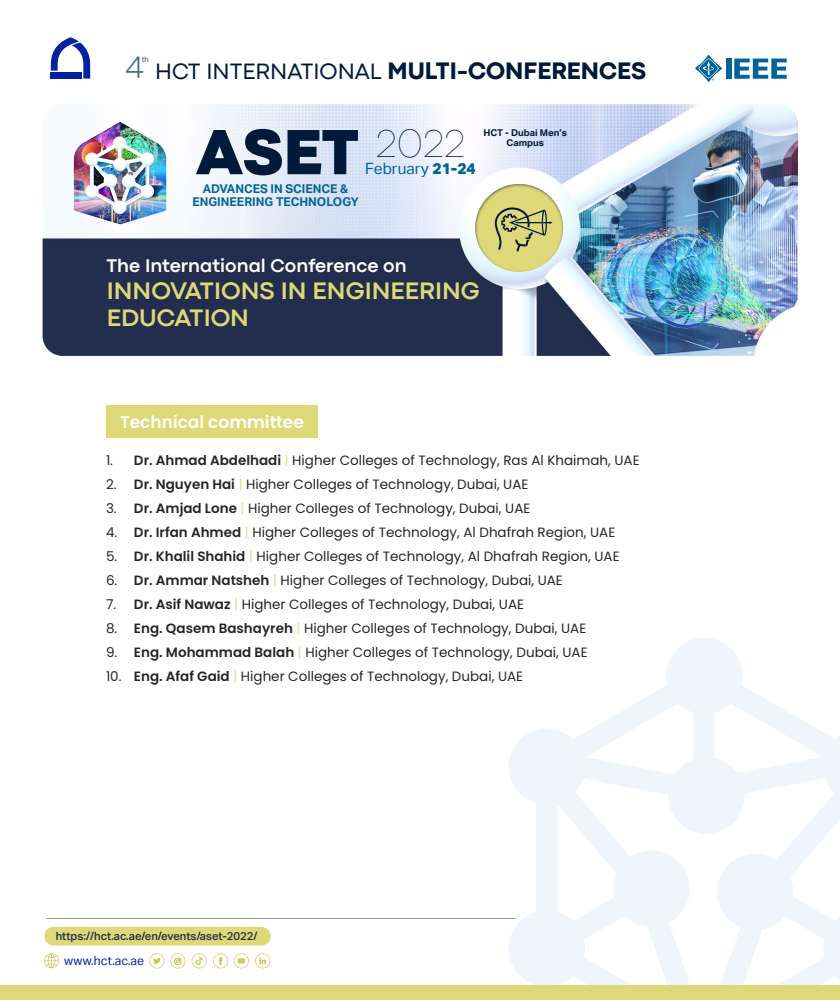
<style>
.page{position:relative;width:840px;height:1000px;background:#fff}
.page>*{position:absolute;margin:0;border:0;box-sizing:border-box;transform-origin:0 0}
.t1{font:100 41.7px "Codec Pro";color:#001b39}
.t2{font:300 31.8px "Codec Pro";color:#3e6e8d}
.t3{font:700 25.1px/27.6px "Codec Pro";color:#ded878}
.t4{font:800 24.6px "Codec Pro";color:#001b39}
.t5{font:700 19.3px "Codec Pro";color:#fff}
.t6{font:600 17px "Poppins";color:#fff}
.t7{font:15.6px "Aktiv Grotesk";color:#016394}
.t8{font:13.5px "Poppins";color:#262626}
.t9{font:12.2px "Aktiv Grotesk";color:#0022a1}
.t10{font:700 12.1px/12.6px "Aktiv Grotesk";color:#016394;text-align:center}
.t11{font:500 11.3px "Aktiv Grotesk";color:#212d4d}
.t12{font:700 9.4px/9.7px "Aktiv Grotesk";color:#001b39;text-align:center}
.t13{font:7.5px "Aktiv Grotesk";color:#2b4c65}
.s1{font-weight:400;font-size:23px}
.s2{font-weight:800}
.s3{font-weight:600}
.s4{color:#e3de8c}
</style>
<div class="page">
<svg style="left:509px;top:638px;width:331px;height:347px"></svg>
<svg style="left:695px;top:55px;width:27px;height:27px"></svg>
<div style="left:726px;top:59px;width:5px;height:20px;background:#00649b"></div>
<svg style="left:734px;top:59px;width:53px;height:20px"></svg>
<svg style="left:51px;top:37px;width:39px;height:42px"></svg>
<div style="left:106px;top:405px;width:212px;height:33px;background:#ded978"></div>
<div style="left:0;top:985px;width:840px;height:15px;background:#ded878"></div>
<svg style="left:44px;top:953px;width:15px;height:15px"></svg>
<div style="left:44px;top:927px;width:227px;height:19px;background:#ded878;border-radius:9px"></div>
<svg style="left:170px;top:953px;width:16px;height:15px"></svg>
<svg style="left:255px;top:953px;width:15px;height:15px"></svg>
<svg style="left:234px;top:953px;width:15px;height:15px"></svg>
<svg style="left:149px;top:953px;width:15px;height:15px"></svg>
<svg style="left:213px;top:953px;width:15px;height:15px"></svg>
<svg style="left:192px;top:953px;width:15px;height:15px"></svg>
<hr style="left:46px;top:918px;width:470px;height:1px;background:#808080">
<img style="left:43px;top:104px;width:755px;height:252px">
<svg style="left:196px;top:129px;width:86px;height:46px"></svg>
<svg style="left:288px;top:130px;width:70px;height:44px;background:#52667f"></svg>
<img style="left:74px;top:122px;width:92px;height:15px">
<img style="left:74px;top:137px;width:93px;height:88px">
<img style="left:475px;top:184px;width:88px;height:88px;border-radius:44px">
<svg style="left:495px;top:207px;width:57px;height:45px;background:#b3b16c"></svg>
<h2 class="t2" style="left:126px;top:49px;width:20px">4</h2>
<p class="t13" style="left:142px;top:55px;width:8px">th</p>
<h3 class="t4" style="left:155px;top:56px;width:493px"><span class="s1">HCT INTERNATIONAL</span> MULTI-CONFERENCES</h3>
<h1 class="t1" style="left:376px;top:119px;width:91px">2022</h1>
<p class="t7" style="left:365px;top:160px;width:112px">February <span class="s2">21-24</span></p>
<p class="t10" style="left:192px;top:183px;width:168px">ADVANCES IN SCIENCE &amp;<br>ENGINEERING TECHNOLOGY</p>
<p class="t12" style="left:484px;top:128px;width:85px">HCT - Dubai Men’s<br>Campus</p>
<h3 class="t5" style="left:107px;top:254px;width:302px">The International Conference on</h3>
<h3 class="t3" style="left:107px;top:276px;width:374px">INNOVATIONS IN ENGINEERING<br>EDUCATION</h3>
<p class="t6" style="left:120px;top:413px;width:185px">Technical committee</p>
<p class="t8" style="left:106px;top:453px;width:535px">1. <span class="s3">Dr. Ahmad Abdelhadi</span> <span class="s4">|</span> Higher Colleges of Technology, Ras Al Khaimah, UAE</p>
<p class="t8" style="left:106px;top:477px;width:424px">2. <span class="s3">Dr. Nguyen Hai</span> <span class="s4">|</span> Higher Colleges of Technology, Dubai, UAE</p>
<p class="t8" style="left:106px;top:501px;width:426px">3. <span class="s3">Dr. Amjad Lone</span> <span class="s4">|</span> Higher Colleges of Technology, Dubai, UAE</p>
<p class="t8" style="left:106px;top:525px;width:511px">4. <span class="s3">Dr. Irfan Ahmed</span> <span class="s4">|</span> Higher Colleges of Technology, Al Dhafrah Region, UAE</p>
<p class="t8" style="left:106px;top:549px;width:515px">5. <span class="s3">Dr. Khalil Shahid</span> <span class="s4">|</span> Higher Colleges of Technology, Al Dhafrah Region, UAE</p>
<p class="t8" style="left:106px;top:573px;width:458px">6. <span class="s3">Dr. Ammar Natsheh</span> <span class="s4">|</span> Higher Colleges of Technology, Dubai, UAE</p>
<p class="t8" style="left:106px;top:597px;width:420px">7. <span class="s3">Dr. Asif Nawaz</span> <span class="s4">|</span> Higher Colleges of Technology, Dubai, UAE</p>
<p class="t8" style="left:106px;top:621px;width:482px">8. <span class="s3">Eng. Qasem Bashayreh</span> <span class="s4">|</span> Higher Colleges of Technology, Dubai, UAE</p>
<p class="t8" style="left:106px;top:645px;width:483px">9. <span class="s3">Eng. Mohammad Balah</span> <span class="s4">|</span> Higher Colleges of Technology, Dubai, UAE</p>
<p class="t8" style="left:106px;top:669px;width:419px">10. <span class="s3">Eng. Afaf Gaid</span> <span class="s4">|</span> Higher Colleges of Technology, Dubai, UAE</p>
<p class="t11" style="left:56px;top:930px;width:203px">https://hct.ac.ae/en/events/aset-2022/</p>
<p class="t9" style="left:64px;top:953px;width:82px">www.hct.ac.ae</p>
</div>
